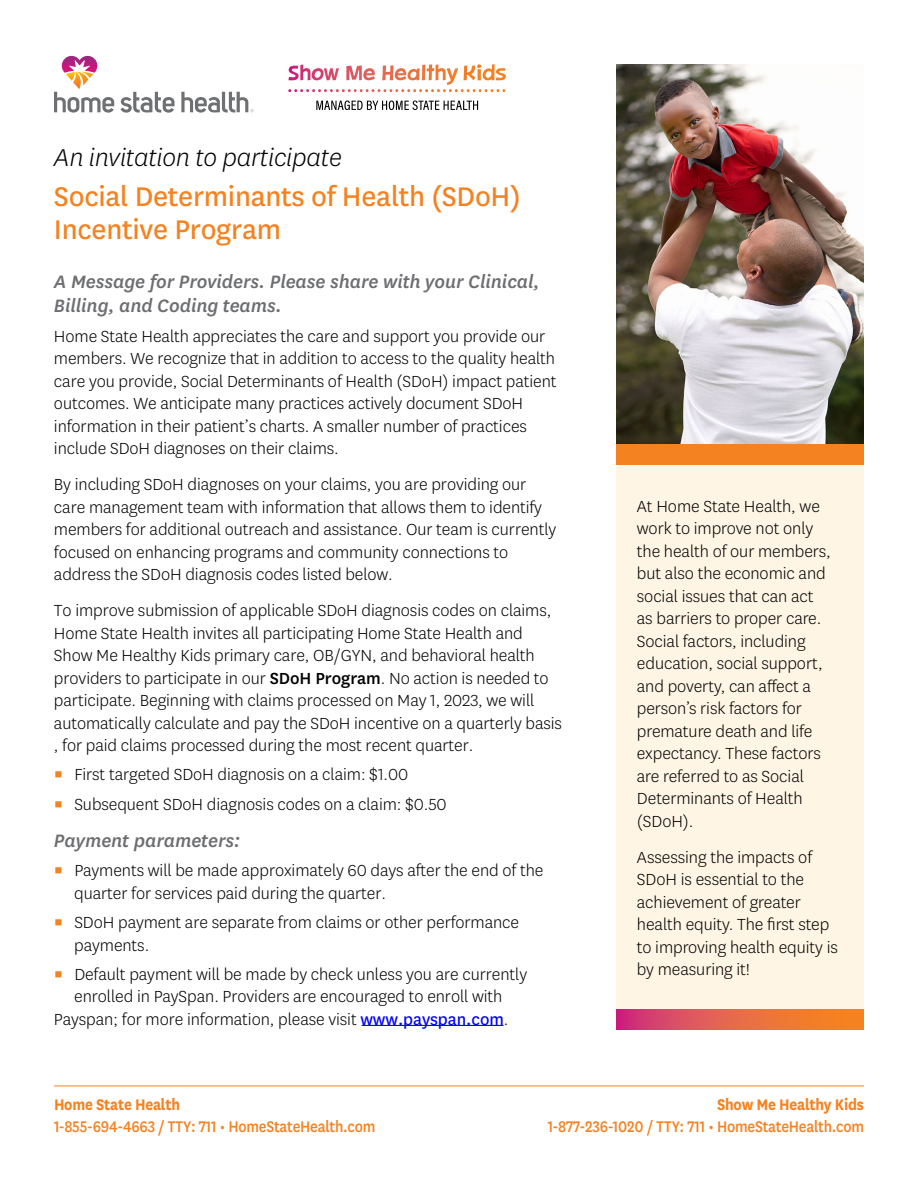
<style>
.page{position:relative;width:918px;height:1188px;background:#fff}
.page>*{position:absolute;margin:0;border:0;box-sizing:border-box;transform-origin:0 0}
.t1{font:31.5px/33px "Centene Sans";letter-spacing:-.01em;color:#f58220}
.t2{font:italic 300 28.5px "Centene Sans";letter-spacing:-.01em;color:#000}
.t3{font:italic 500 21px/24px "Centene Sans";letter-spacing:-.005em;color:#6d6e71}
.t4{font:300 18.75px/22.5px "Centene Sans";letter-spacing:-.005em;color:#000}
.t5{font:300 18.75px "Centene Sans";color:#f58220}
.t6{font:500 18px "Centene Sans";letter-spacing:-.015em;color:#f58220;scale:.9 1}
.t7{font:700 18px "Centene Sans";letter-spacing:-.015em;color:#f58220;scale:.9 1}
.s1{font-weight:500}
.s2{color:#f58220}
.s3{font-weight:400;color:#00f}
</style>
<div class="page">
<img style="left:288px;top:80px;width:218px;height:30px">
<svg style="left:54px;top:55px;width:60px;height:58px"></svg>
<svg style="left:120px;top:92px;width:55px;height:21px"></svg>
<svg style="left:181px;top:92px;width:73px;height:21px"></svg>
<svg style="left:316px;top:101px;width:162px;height:9px"></svg>
<svg style="left:288px;top:64px;width:218px;height:16px"></svg>
<svg style="left:366px;top:89px;width:139px;height:3px"></svg>
<hr style="left:362px;top:1025px;width:142px;height:1px;background:#00f">
<div style="left:617px;top:444px;width:247px;height:585px;background:#fff5e4"></div>
<img style="left:617px;top:64px;width:247px;height:380px">
<div style="left:617px;top:444px;width:247px;height:20px;background:#f58220"></div>
<svg style="left:617px;top:1009px;width:247px;height:20px"></svg>
<hr style="left:54px;top:1086px;width:810px;height:1px;background:#f58220">
<p class="t2" style="left:54px;top:140px;width:289px">An invitation to participate</p>
<h1 class="t1" style="left:54px;top:178px;width:468px">Social Determinants of Health (SDoH)<br>Incentive Program</h1>
<h2 class="t3" style="left:54px;top:269px;width:487px">A Message for Providers. Please share with your Clinical,<br>Billing, and Coding teams.</h2>
<p class="t4" style="left:54px;top:324px;width:504px">Home State Health appreciates the care and support you provide our members. We recognize that in addition to access to the quality health care you provide, Social Determinants of Health (SDoH) impact patient outcomes. We anticipate many practices actively document SDoH information in their patient’s charts. A smaller number of practices include SDoH diagnoses on their claims.</p>
<p class="t4" style="left:54px;top:473px;width:504px">By including SDoH diagnoses on your claims, you are providing our care management team with information that allows them to identify members for additional outreach and assistance. Our team is currently focused on enhancing programs and community connections to address the SDoH diagnosis codes listed below.</p>
<p class="t4" style="left:54px;top:599px;width:510px">To improve submission of applicable SDoH diagnosis codes on claims, Home State Health invites all participating Home State Health and Show Me Healthy Kids primary care, OB/GYN, and behavioral health providers to participate in our <span class="s1">SDoH Program</span>. No action is needed to participate. Beginning with claims processed on May 1, 2023, we will automatically calculate and pay the SDoH incentive on a quarterly basis , for paid claims processed during the most recent quarter.</p>
<p class="t4" style="left:54px;top:763px;width:356px"><span class="s2">▪</span> First targeted SDoH diagnosis on a claim: $1.00</p>
<p class="t4" style="left:54px;top:792px;width:394px"><span class="s2">▪</span> Subsequent SDoH diagnosis codes on a claim: $0.50</p>
<h2 class="t3" style="left:54px;top:828px;width:188px">Payment parameters:</h2>
<p class="t4" style="left:74px;top:859px;width:471px;text-indent:-20px"><span class="s2">▪</span> Payments will be made approximately 60 days after the end of the quarter for services paid during the quarter.</p>
<p class="t4" style="left:74px;top:911px;width:446px">SDoH payment are separate from claims or other performance payments.</p>
<p class="t4" style="left:74px;top:962px;width:454px">Default payment will be made by check unless you are currently enrolled in PaySpan. Providers are encouraged to enroll with</p>
<p class="t5" style="left:54px;top:911px;width:11px">▪</p>
<p class="t5" style="left:54px;top:963px;width:11px">▪</p>
<p class="t4" style="left:54px;top:1007px;width:456px">Payspan; for more information, please visit <span class="s3">www.payspan.com</span>.</p>
<p class="t4" style="left:637px;top:494px;width:195px">At Home State Health, we work to improve not only the health of our members, but also the economic and social issues that can act as barriers to proper care.<br>Social factors, including education, social support, and poverty, can affect a person’s risk factors for premature death and life expectancy. These factors are referred to as Social<br>Determinants of Health (SDoH).</p>
<p class="t4" style="left:637px;top:845px;width:203px">Assessing the impacts of<br>SDoH is essential to the achievement of greater health equity. The first step to improving health equity is by measuring it!</p>
<p class="t7" style="left:54px;top:1092px;width:142px">Home State Health</p>
<p class="t6" style="left:54px;top:1115px;width:359px">1-855-694-4663 / TTY 711 • HomeStateHealth.com</p>
<p class="t6" style="left:191px;top:1115px;width:7px">:</p>
<p class="t7" style="left:717px;top:1092px;width:165px">Show Me Healthy Kids</p>
<p class="t6" style="left:548px;top:1115px;width:353px">1-877-236-1020 / TTY: 711 • HomeStateHealth.com</p>
</div>
